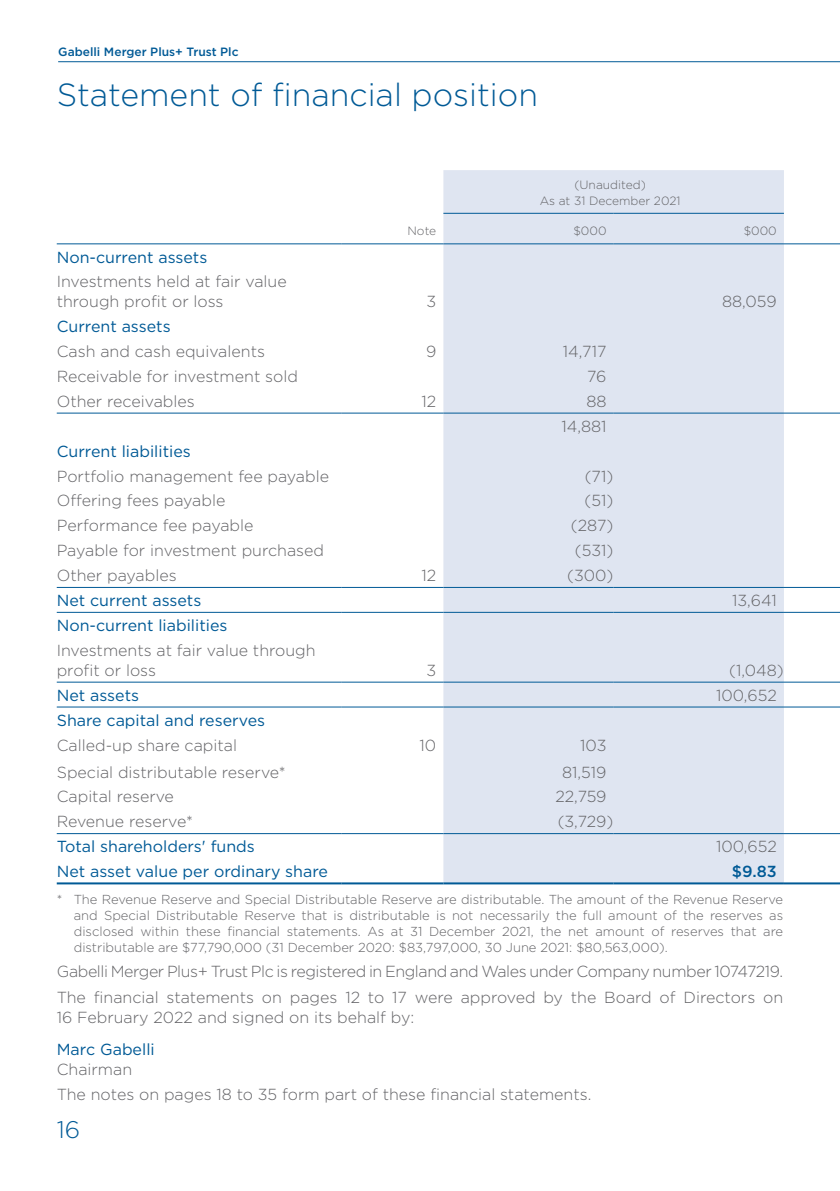
<style>
.page{position:relative;width:840px;height:1191px;background:#fff}
.page>*{position:absolute;margin:0;border:0;box-sizing:border-box;transform-origin:0 0}
.t1{font:300 32px "Gotham";color:#005a96}
.t2{font:300 24px "Gotham";color:#005a96}
.t3{font:300 16px/20px "Gotham";color:#636366}
.t4{font:16px "Gotham";color:#005a96}
.t5{font:300 16px/25.6px "Gotham";letter-spacing:-.025em;color:#636366}
.t6{font:500 16px "Gotham";color:#005a96}
.t7{font:300 13px/16px "Gotham";color:#636366;text-align:justify}
.t8{font:300 12px/16px "Gotham";color:#636366;text-align:center}
.t9{font:500 12px "Gotham";color:#005a96}
</style>
<div class="page">
<hr style="left:58px;top:61px;width:781px;height:1px;background:#005a96">
<div style="left:443px;top:170px;width:340px;height:712px;background:#dfe5f1"></div>
<hr style="left:443px;top:213px;width:170px;height:1px;background:#005a96">
<hr style="left:613px;top:213px;width:170px;height:1px;background:#005a96">
<hr style="left:57px;top:243px;width:284px;height:1px;background:#005a96">
<hr style="left:341px;top:243px;width:102px;height:1px;background:#005a96">
<hr style="left:443px;top:243px;width:170px;height:1px;background:#005a96">
<hr style="left:613px;top:243px;width:170px;height:1px;background:#005a96">
<hr style="left:783px;top:243px;width:56px;height:1px;background:#005a96">
<hr style="left:57px;top:412px;width:284px;height:1px;background:#005a96">
<hr style="left:341px;top:412px;width:102px;height:1px;background:#005a96">
<hr style="left:443px;top:412px;width:170px;height:1px;background:#005a96">
<hr style="left:613px;top:412px;width:170px;height:1px;background:#005a96">
<hr style="left:783px;top:412px;width:56px;height:1px;background:#005a96">
<hr style="left:57px;top:681px;width:284px;height:1px;background:#005a96">
<hr style="left:341px;top:681px;width:102px;height:1px;background:#005a96">
<hr style="left:443px;top:681px;width:170px;height:1px;background:#005a96">
<hr style="left:613px;top:681px;width:170px;height:1px;background:#005a96">
<hr style="left:783px;top:681px;width:56px;height:1px;background:#005a96">
<hr style="left:57px;top:706px;width:284px;height:1px;background:#005a96">
<hr style="left:341px;top:706px;width:102px;height:1px;background:#005a96">
<hr style="left:443px;top:706px;width:170px;height:1px;background:#005a96">
<hr style="left:613px;top:706px;width:170px;height:1px;background:#005a96">
<hr style="left:783px;top:706px;width:56px;height:1px;background:#005a96">
<hr style="left:57px;top:833px;width:284px;height:1px;background:#005a96">
<hr style="left:341px;top:833px;width:102px;height:1px;background:#005a96">
<hr style="left:443px;top:833px;width:170px;height:1px;background:#005a96">
<hr style="left:613px;top:833px;width:170px;height:1px;background:#005a96">
<hr style="left:783px;top:833px;width:56px;height:1px;background:#005a96">
<hr style="left:57px;top:882px;width:284px;height:2px;background:#005a96">
<hr style="left:341px;top:882px;width:102px;height:2px;background:#005a96">
<hr style="left:443px;top:882px;width:170px;height:2px;background:#005a96">
<hr style="left:613px;top:882px;width:170px;height:2px;background:#005a96">
<hr style="left:783px;top:882px;width:56px;height:2px;background:#005a96">
<hr style="left:57px;top:612px;width:284px;height:1px;background:#005a96">
<hr style="left:341px;top:612px;width:102px;height:1px;background:#005a96">
<hr style="left:443px;top:612px;width:170px;height:1px;background:#005a96">
<hr style="left:613px;top:612px;width:170px;height:1px;background:#005a96">
<hr style="left:783px;top:612px;width:56px;height:1px;background:#005a96">
<hr style="left:57px;top:587px;width:284px;height:1px;background:#005a96">
<hr style="left:341px;top:587px;width:102px;height:1px;background:#005a96">
<hr style="left:443px;top:587px;width:170px;height:1px;background:#005a96">
<hr style="left:613px;top:587px;width:170px;height:1px;background:#005a96">
<hr style="left:783px;top:587px;width:56px;height:1px;background:#005a96">
<p class="t9" style="left:58px;top:44px;width:182px">Gabelli Merger Plus+ Trust Plc</p>
<h1 class="t1" style="left:57px;top:78px;width:482px">Statement of financial position</h1>
<p class="t8" style="left:539px;top:176px;width:142px">(Unaudited)<br>As at 31 December 2021</p>
<p class="t4" style="left:57px;top:248px;width:152px">Non-current assets</p>
<p class="t3" style="left:57px;top:271px;width:231px">Investments held at fair value through profit or loss</p>
<p class="t8" style="left:407px;top:223px;width:30px">Note</p>
<p class="t8" style="left:573px;top:223px;width:35px">$000</p>
<p class="t8" style="left:743px;top:223px;width:35px">$000</p>
<p class="t3" style="left:426px;top:291px;width:11px">3</p>
<p class="t3" style="left:721px;top:291px;width:56px">88,059</p>
<p class="t4" style="left:57px;top:318px;width:115px">Current assets</p>
<p class="t3" style="left:57px;top:341px;width:210px">Cash and cash equivalents</p>
<p class="t3" style="left:426px;top:341px;width:12px">9</p>
<p class="t3" style="left:562px;top:341px;width:45px">14,717</p>
<p class="t3" style="left:57px;top:366px;width:242px">Receivable for investment sold</p>
<p class="t3" style="left:587px;top:366px;width:21px">76</p>
<p class="t3" style="left:57px;top:391px;width:139px">Other receivables</p>
<p class="t3" style="left:421px;top:391px;width:16px">12</p>
<p class="t3" style="left:561px;top:388px;width:47px;line-height:24.8px;text-align:right">88<br>14,881</p>
<p class="t4" style="left:57px;top:442px;width:135px">Current liabilities</p>
<p class="t3" style="left:57px;top:465px;width:274px">Portfolio management fee payable</p>
<p class="t3" style="left:584px;top:465px;width:30px">(71)</p>
<p class="t3" style="left:57px;top:490px;width:170px">Offering fees payable</p>
<p class="t3" style="left:584px;top:490px;width:30px">(51)</p>
<p class="t3" style="left:57px;top:515px;width:198px">Performance fee payable</p>
<p class="t3" style="left:570px;top:515px;width:44px">(287)</p>
<p class="t3" style="left:57px;top:540px;width:269px">Payable for investment purchased</p>
<p class="t3" style="left:574px;top:540px;width:40px">(531)</p>
<p class="t3" style="left:57px;top:565px;width:121px">Other payables</p>
<p class="t3" style="left:421px;top:565px;width:16px">12</p>
<p class="t3" style="left:567px;top:565px;width:48px">(300)</p>
<p class="t4" style="left:57px;top:591px;width:146px">Net current assets</p>
<p class="t3" style="left:731px;top:590px;width:46px">13,641</p>
<p class="t4" style="left:57px;top:616px;width:172px">Non-current liabilities</p>
<p class="t3" style="left:57px;top:640px;width:260px">Investments at fair value through profit or loss</p>
<p class="t3" style="left:426px;top:660px;width:11px">3</p>
<p class="t3" style="left:728px;top:660px;width:56px">(1,048)</p>
<p class="t4" style="left:57px;top:686px;width:84px">Net assets</p>
<p class="t3" style="left:715px;top:685px;width:62px">100,652</p>
<p class="t4" style="left:57px;top:711px;width:210px">Share capital and reserves</p>
<p class="t3" style="left:57px;top:734px;width:182px">Called-up share capital</p>
<p class="t3" style="left:419px;top:734px;width:18px">10</p>
<p class="t3" style="left:580px;top:734px;width:28px">103</p>
<p class="t3" style="left:57px;top:761px;width:230px">Special distributable reserve*</p>
<p class="t3" style="left:561px;top:761px;width:46px">81,519</p>
<p class="t3" style="left:57px;top:786px;width:119px">Capital reserve</p>
<p class="t3" style="left:555px;top:786px;width:53px">22,759</p>
<p class="t3" style="left:57px;top:811px;width:138px">Revenue reserve*</p>
<p class="t3" style="left:557px;top:811px;width:57px">(3,729)</p>
<p class="t4" style="left:57px;top:837px;width:199px">Total shareholders' funds</p>
<p class="t3" style="left:715px;top:836px;width:62px">100,652</p>
<p class="t4" style="left:57px;top:862px;width:272px">Net asset value per ordinary share</p>
<p class="t6" style="left:731px;top:862px;width:46px">$9.83</p>
<p class="t7" style="left:74px;top:891px;width:710px;text-indent:-17px">* The Revenue Reserve and Special Distributable Reserve are distributable. The amount of the Revenue Reserve and Special Distributable Reserve that is distributable is not necessarily the full amount of the reserves as disclosed within these financial statements. As at 31 December 2021, the net amount of reserves that are distributable are $77,790,000 (31 December 2020: $83,797,000, 30 June 2021: $80,563,000).</p>
<p class="t5" style="left:57px;top:958px;width:727px">Gabelli Merger Plus+ Trust Plc is registered in England and Wales under Company number 10747219.<br>The financial statements on pages 12 to 17 were approved by the Board of Directors on</p>
<p class="t3" style="left:57px;top:1007px;width:359px">16 February 2022 and signed on its behalf by:</p>
<p class="t4" style="left:57px;top:1040px;width:99px">Marc Gabelli</p>
<p class="t3" style="left:57px;top:1055px;width:536px;line-height:25.6px">Chairman<br>The notes on pages 18 to 35 form part of these financial statements.</p>
<h2 class="t2" style="left:57px;top:1116px;width:25px">16</h2>
</div>
